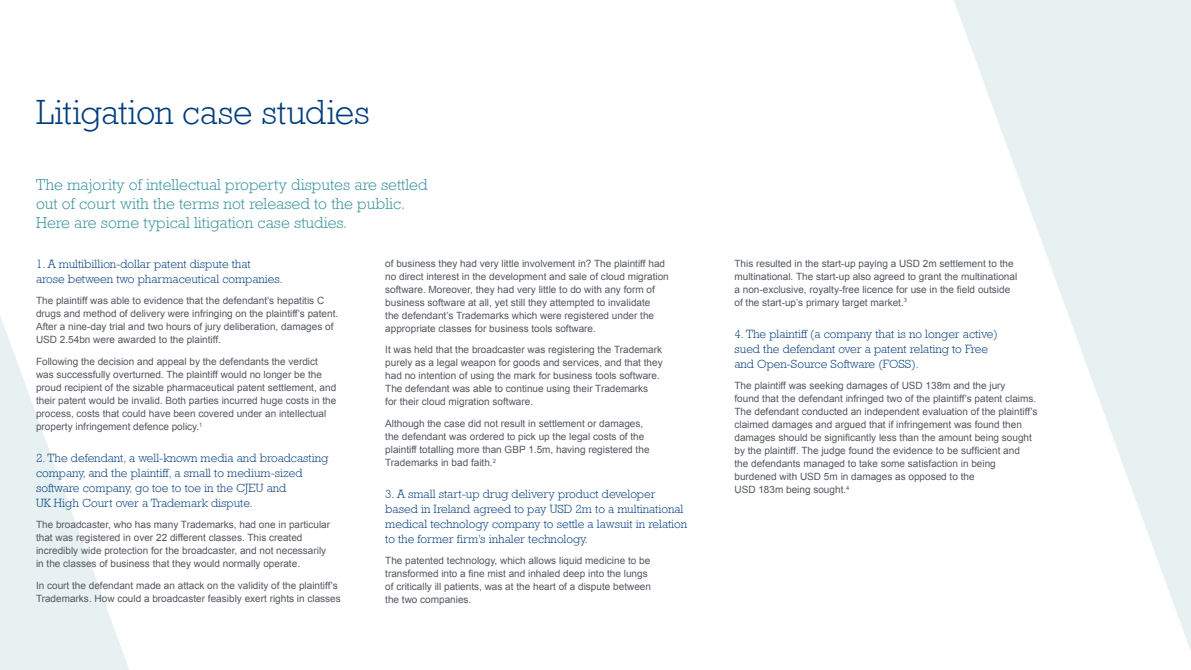
<style>
.page{position:relative;width:1191px;height:670px;background:#fff}
.page>*{position:absolute;margin:0;border:0;box-sizing:border-box;transform-origin:0 0}
.Headline{font:300 35px "Rockwell";letter-spacing:-.005em;color:#013d7d}
.Small_sub{font:300 16px/19px "Rockwell";color:#37939b}
.Smallest_Sub{font:300 12px/15px "Rockwell";color:#013d7d}
.New_Body{font:10px/13px "Arial";color:#535860}
</style>
<div class="page">
<svg style="left:954px;top:0;width:237px;height:651px;fill:#eaf3f3"></svg>
<svg style="left:0;top:316px;width:129px;height:354px;fill:#e9f2f3"></svg>
<p class="Headline" style="left:36px;top:92px;width:335px">Litigation case studies</p>
<p class="Small_sub" style="left:36px;top:175px;width:393px">The majority of intellectual property disputes are settled out of court with the terms not released to the public.<br>Here are some typical litigation case studies.</p>
<p class="Smallest_Sub" style="left:36px;top:256px;width:248px">1. A multibillion-dollar patent dispute that<br>arose between two pharmaceutical companies.</p>
<p class="New_Body" style="left:36px;top:294px;width:304px">The plaintiff was able to evidence that the defendant’s hepatitis C drugs and method of delivery were infringing on the plaintiff’s patent.<br>After a nine-day trial and two hours of jury deliberation, damages of USD 2.54bn were awarded to the plaintiff.</p>
<p class="New_Body" style="left:36px;top:355px;width:302px">Following the decision and appeal by the defendants the verdict was successfully overturned. The plaintiff would no longer be the proud recipient of the sizable pharmaceutical patent settlement, and their patent would be invalid. Both parties incurred huge costs in the process, costs that could have been covered under an intellectual property infringement defence policy.<sup>1</sup></p>
<p class="Smallest_Sub" style="left:36px;top:450px;width:294px">2. The defendant, a well-known media and broadcasting company, and the plaintiff, a small to medium-sized software company, go toe to toe in the CJEU and<br>UK High Court over a Trademark dispute.</p>
<p class="New_Body" style="left:36px;top:518px;width:296px">The broadcaster, who has many Trademarks, had one in particular that was registered in over 22 different classes. This created incredibly wide protection for the broadcaster, and not necessarily in the classes of business that they would normally operate.</p>
<p class="New_Body" style="left:36px;top:579px;width:306px">In court the defendant made an attack on the validity of the plaintiff’s<br>Trademarks. How could a broadcaster feasibly exert rights in classes</p>
<p class="New_Body" style="left:385px;top:257px;width:285px">of business they had very little involvement in? The plaintiff had no direct interest in the development and sale of cloud migration software. Moreover, they had very little to do with any form of business software at all, yet still they attempted to invalidate<br>the defendant’s Trademarks which were registered under the appropriate classes for business tools software.</p>
<p class="New_Body" style="left:385px;top:343px;width:279px">It was held that the broadcaster was registering the Trademark purely as a legal weapon for goods and services, and that they had no intention of using the mark for business tools software.<br>The defendant was able to continue using their Trademarks<br>for their cloud migration software.</p>
<p class="New_Body" style="left:385px;top:417px;width:266px">Although the case did not result in settlement or damages, the defendant was ordered to pick up the legal costs of the plaintiff totalling more than GBP 1.5m, having registered the Trademarks in bad faith.<sup>2</sup></p>
<p class="Smallest_Sub" style="left:385px;top:486px;width:303px">3. A small start-up drug delivery product developer based in Ireland agreed to pay USD 2m to a multinational medical technology company to settle a lawsuit in relation to the former firm’s inhaler technology.</p>
<p class="New_Body" style="left:385px;top:554px;width:267px">The patented technology, which allows liquid medicine to be transformed into a fine mist and inhaled deep into the lungs of critically ill patients, was at the heart of a dispute between the two companies.</p>
<p class="New_Body" style="left:734px;top:257px;width:284px">This resulted in the start-up paying a USD 2m settlement to the multinational. The start-up also agreed to grant the multinational a non-exclusive, royalty-free licence for use in the field outside of the start-up’s primary target market.<sup>3</sup></p>
<p class="Smallest_Sub" style="left:734px;top:326px;width:265px">4. The plaintiff (a company that is no longer active) sued the defendant over a patent relating to Free and Open-Source Software (FOSS).</p>
<p class="New_Body" style="left:734px;top:379px;width:304px">The plaintiff was seeking damages of USD 138m and the jury<br>found that the defendant infringed two of the plaintiff’s patent claims.<br>The defendant conducted an independent evaluation of the plaintiff’s claimed damages and argued that if infringement was found then damages should be significantly less than the amount being sought by the plaintiff. The judge found the evidence to be sufficient and<br>the defendants managed to take some satisfaction in being burdened with USD 5m in damages as opposed to the<br>USD 183m being sought.<sup>4</sup></p>
</div>
